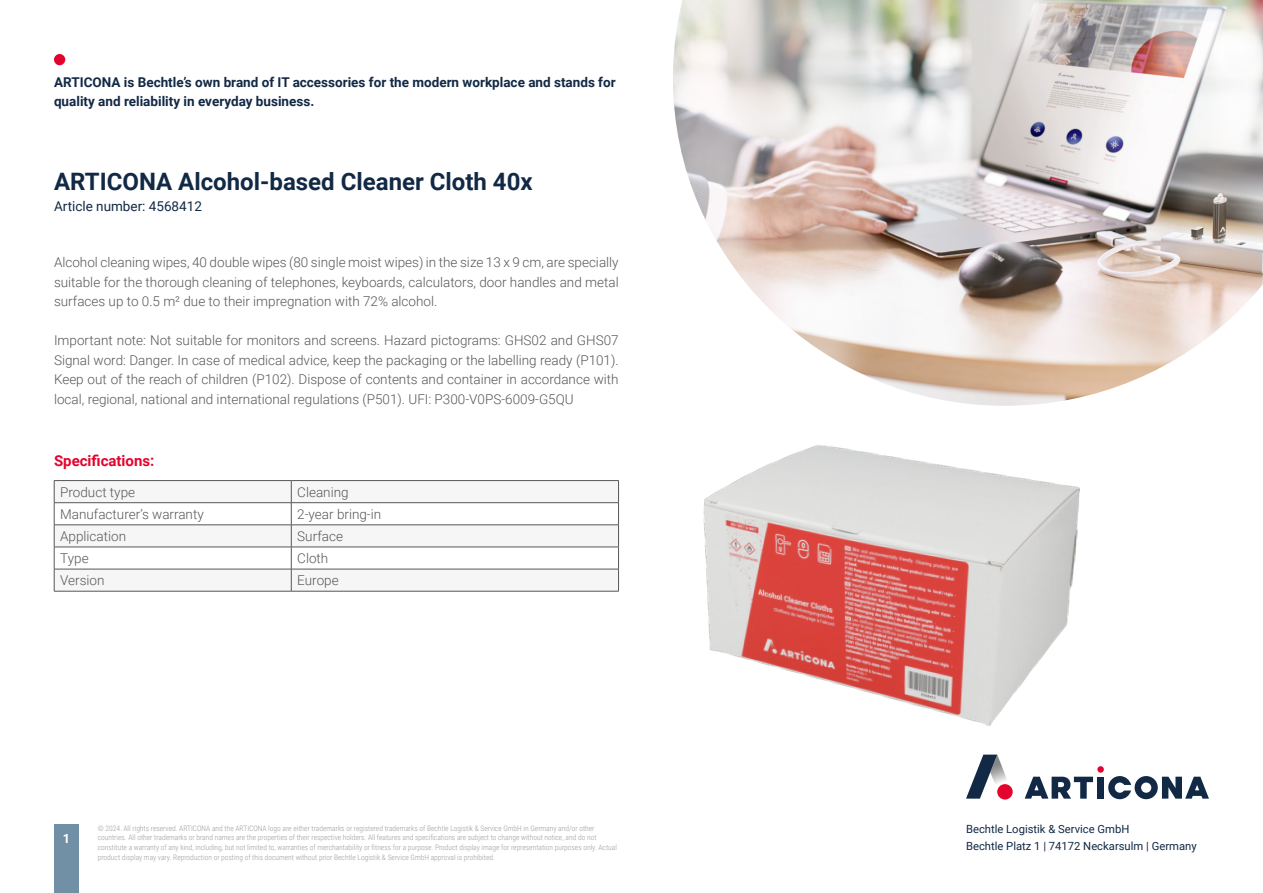
<style>
.page{position:relative;width:1263px;height:893px;background:#fff}
.page>*{position:absolute;margin:0;border:0;box-sizing:border-box;transform-origin:0 0}
.t1{font:700 24px "Roboto";color:#122945}
.t2{font:700 15px "Roboto";color:#e4032e}
.t3{font:300 13.5px/19.5px "Roboto";color:#575756;text-align:justify}
.t4{font:700 13.5px/19.5px "Roboto";color:#122945}
.t5{font:13.5px "Roboto";color:#122945}
.t6{font:700 12.75px "Roboto";color:#fff}
.t7{font:11.25px/16.5px "Roboto";color:#122945}
.t8{font:300 7.5px/9.8px "Roboto Condensed";color:#9d9d9c}
</style>
<div class="page">
<div style="left:54px;top:54px;width:11px;height:11px;background:#e4032e;border-radius:50%"></div>
<div style="left:1097px;top:766px;width:7px;height:7px;background:#e4032e;border-radius:50%"></div>
<svg style="left:1025px;top:777px;width:68px;height:22px"></svg>
<div style="left:1097px;top:777px;width:7px;height:22px;background:#122945"></div>
<svg style="left:1108px;top:776px;width:101px;height:23px"></svg>
<svg style="left:966px;top:755px;width:47px;height:44px"></svg>
<div style="left:997px;top:784px;width:16px;height:15px;background:#e4032e;border-radius:50%"></div>
<img style="left:673px;top:0;width:590px;height:406px">
<div style="left:54px;top:825px;width:25px;height:68px;background:#7190a6"></div>
<hr style="left:54px;top:480px;width:237px;height:1px;background:#575756">
<hr style="left:291px;top:480px;width:328px;height:1px;background:#575756">
<svg style="left:54px;top:481px;width:565px;height:110px"></svg>
<hr style="left:54px;top:591px;width:237px;height:1px;background:#575756">
<hr style="left:291px;top:591px;width:328px;height:1px;background:#575756">
<img style="left:703px;top:445px;width:377px;height:281px">
<p class="t4" style="left:54px;top:72px;width:563px">ARTICONA is Bechtle’s own brand of IT accessories for the modern workplace and stands for quality and reliability in everyday business.</p>
<h1 class="t1" style="left:54px;top:165px;width:480px">ARTICONA Alcohol-based Cleaner Cloth 40x</h1>
<p class="t5" style="left:54px;top:197px;width:149px">Article number: 4568412</p>
<p class="t3" style="left:54px;top:252px;width:566px">Alcohol cleaning wipes, 40 double wipes (80 single moist wipes) in the size 13 x 9 cm, are specially suitable for the thorough cleaning of telephones, keyboards, calculators, door handles and metal surfaces up to 0.5 m² due to their impregnation with 72% alcohol.</p>
<p class="t3" style="left:54px;top:330px;width:566px">Important note: Not suitable for monitors and screens. Hazard pictograms: GHS02 and GHS07<br>Signal word: Danger. In case of medical advice, keep the packaging or the labelling ready (P101).<br>Keep out of the reach of children (P102). Dispose of contents and container in accordance with local, regional, national and international regulations (P501). UFI: P300-V0PS-6009-G5QU</p>
<p class="t2" style="left:54px;top:450px;width:102px">Specifications:</p>
<p class="t3" style="left:60px;top:482px;width:76px">Product type</p>
<p class="t3" style="left:297px;top:482px;width:53px">Cleaning</p>
<p class="t3" style="left:60px;top:504px;width:145px">Manufacturer’s warranty</p>
<p class="t3" style="left:297px;top:504px;width:85px">2-year bring-in</p>
<p class="t3" style="left:60px;top:526px;width:67px">Application</p>
<p class="t3" style="left:297px;top:526px;width:47px">Surface</p>
<p class="t3" style="left:60px;top:548px;width:30px">Type</p>
<p class="t3" style="left:297px;top:548px;width:33px">Cloth</p>
<p class="t3" style="left:60px;top:570px;width:46px">Version</p>
<p class="t3" style="left:297px;top:570px;width:43px">Europe</p>
<p class="t6" style="left:63px;top:829px;width:9px">1</p>
<p class="t8" style="left:98px;top:823px;width:521px">© 2024. All rights reserved. ARTICONA and the ARTICONA logo are either trademarks or registered trademarks of Bechtle Logistik &amp; Service GmbH in Germany and/or other countries. All other trademarks or brand names are the properties of their respective holders. All features and specifications are subject to change without notice, and do not constitute a warranty of any kind, including, but not limited to, warranties of merchantability or fitness for a purpose. Product display image for representation purposes only. Actual product display may vary. Reproduction or posting of this document without prior Bechtle Logistik &amp; Service GmbH approval is prohibited.</p>
<p class="t7" style="left:966px;top:821px;width:232px">Bechtle Logistik &amp; Service GmbH<br>Bechtle Platz 1 | 74172 Neckarsulm | Germany</p>
</div>
